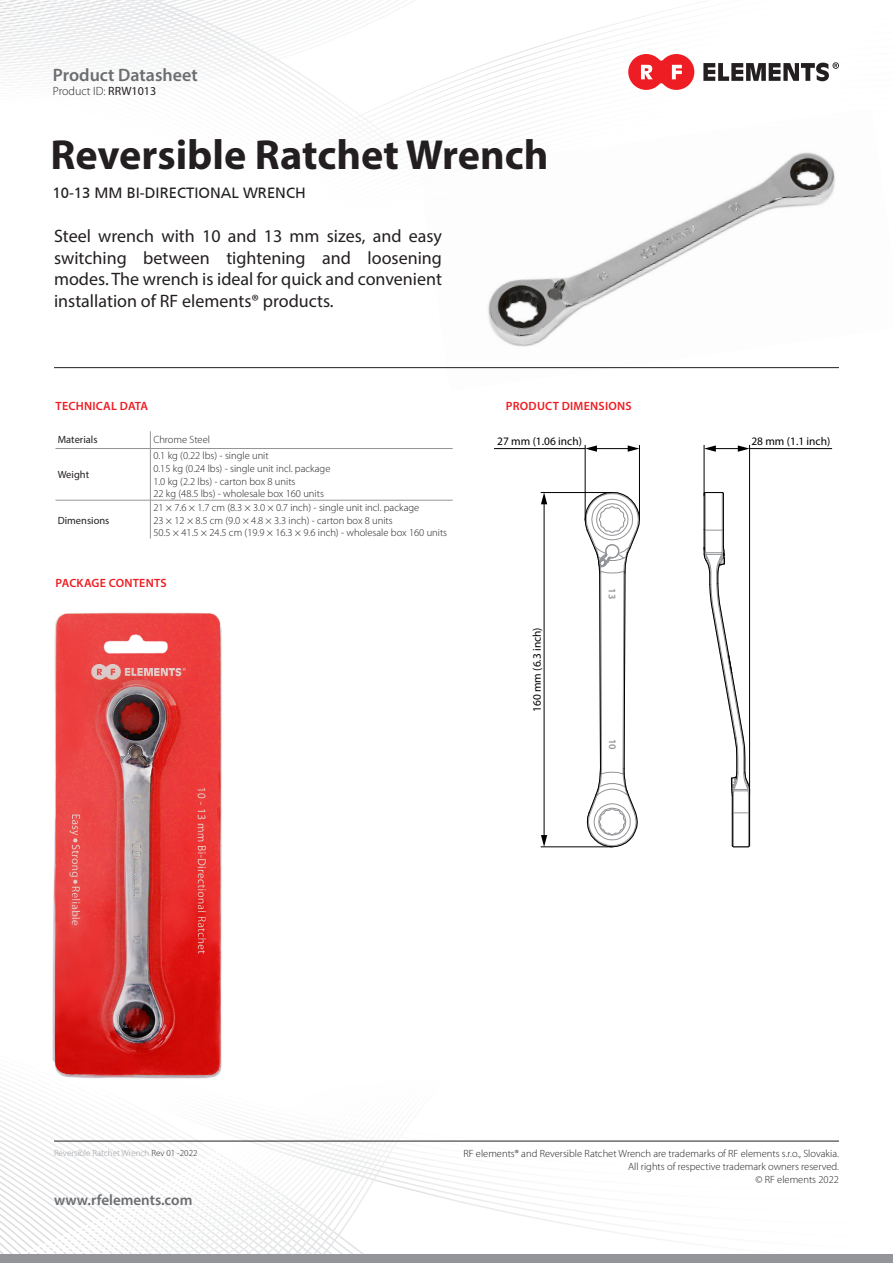
<style>
.page{position:relative;width:893px;height:1263px;background:#fff}
.page>*{position:absolute;margin:0;border:0;box-sizing:border-box;transform-origin:0 0}
.t1{font:700 42.15px "Myriad Pro";color:#231f20}
.t2{font:18px/21.6px "Myriad Pro";color:#231f20;text-align:justify}
.t3{font:600 18px "Myriad Pro";color:#6c6d70}
.t4{font:600 15px "Myriad Pro";color:#6c6d70}
.t5{font:14.85px "Frutiger CE";color:#231f20}
.t6{font:600 12px "Myriad Pro";letter-spacing:.02em;color:#ee1d23}
.t7{font:300 12px "Myriad Pro";color:#231f20}
.t8{font:11.4px "Myriad Pro";color:#000}
.t9{font:300 10.5px "Myriad Pro";color:#231f20}
.t10{font:10.5px "Myriad Pro";color:#231f20}
.t11{font:600 10.2px "Myriad Pro";color:#929497}
.t12{font:300 9px "Myriad Pro";color:#939598}
.s1{font-weight:400}
.s2{color:#231f20}
</style>
<div class="page">
<img style="left:419px;top:262px;width:420px;height:107px">
<svg style="left:0;top:1086px;width:70px;height:169px"></svg>
<svg style="left:70px;top:1110px;width:823px;height:145px"></svg>
<svg style="left:72px;top:1110px;width:821px;height:141px"></svg>
<svg style="left:74px;top:1110px;width:819px;height:128px"></svg>
<svg style="left:75px;top:1110px;width:818px;height:117px"></svg>
<svg style="left:77px;top:1110px;width:812px;height:111px"></svg>
<svg style="left:79px;top:1110px;width:802px;height:106px"></svg>
<svg style="left:81px;top:1110px;width:792px;height:100px"></svg>
<svg style="left:83px;top:1110px;width:781px;height:95px"></svg>
<svg style="left:85px;top:1110px;width:771px;height:89px"></svg>
<svg style="left:87px;top:1110px;width:761px;height:84px"></svg>
<svg style="left:89px;top:1110px;width:750px;height:78px"></svg>
<svg style="left:91px;top:1078px;width:740px;height:105px"></svg>
<svg style="left:0;top:40px;width:199px;height:46px"></svg>
<svg style="left:272px;top:89px;width:563px;height:173px"></svg>
<svg style="left:628px;top:54px;width:66px;height:36px"></svg>
<svg style="left:703px;top:62px;width:136px;height:19px"></svg>
<div style="left:0;top:1255px;width:893px;height:8px;background:#939598"></div>
<svg style="left:150px;top:431px;width:1px;height:17px"></svg>
<hr style="left:56px;top:448px;width:94px;height:1px;background:#939598">
<hr style="left:150px;top:448px;width:303px;height:1px;background:#939598">
<hr style="left:150px;top:449px;width:1px;height:51px;background:#939598">
<hr style="left:56px;top:500px;width:94px;height:1px;background:#939598">
<hr style="left:150px;top:500px;width:303px;height:1px;background:#939598">
<hr style="left:150px;top:500px;width:1px;height:38px;background:#939598">
<hr style="left:54px;top:1141px;width:785px;height:1px;background:#231f20">
<hr style="left:54px;top:367px;width:785px;height:1px;background:#231f20">
<img style="left:52px;top:612px;width:170px;height:466px">
<hr style="left:705px;top:492px;width:1px;height:38px;background:#929497">
<hr style="left:722px;top:492px;width:1px;height:38px;background:#929497">
<hr style="left:733px;top:813px;width:1px;height:34px;background:#929497">
<hr style="left:748px;top:813px;width:1px;height:34px;background:#929497">
<svg style="left:585px;top:492px;width:55px;height:355px"></svg>
<svg style="left:705px;top:492px;width:19px;height:2px"></svg>
<svg style="left:732px;top:846px;width:18px;height:1px"></svg>
<hr style="left:704px;top:494px;width:1px;height:36px;background:#000">
<hr style="left:723px;top:494px;width:1px;height:36px;background:#000">
<hr style="left:749px;top:813px;width:1px;height:33px;background:#000">
<hr style="left:732px;top:813px;width:1px;height:33px;background:#000">
<svg style="left:704px;top:530px;width:46px;height:283px"></svg>
<hr style="left:544px;top:502px;width:1px;height:335px;background:#000">
<svg style="left:541px;top:493px;width:6px;height:11px"></svg>
<svg style="left:541px;top:835px;width:6px;height:11px"></svg>
<hr style="left:541px;top:492px;width:70px;height:1px;background:#000">
<hr style="left:541px;top:846px;width:71px;height:1px;background:#000">
<hr style="left:595px;top:448px;width:35px;height:1px;background:#000">
<svg style="left:628px;top:445px;width:11px;height:7px"></svg>
<svg style="left:586px;top:445px;width:11px;height:7px"></svg>
<hr style="left:639px;top:445px;width:1px;height:75px;background:#000">
<hr style="left:585px;top:445px;width:1px;height:75px;background:#000">
<hr style="left:494px;top:448px;width:91px;height:1px;background:#000">
<svg style="left:705px;top:445px;width:44px;height:7px"></svg>
<hr style="left:749px;top:445px;width:1px;height:348px;background:#000">
<hr style="left:704px;top:445px;width:1px;height:51px;background:#000">
<hr style="left:750px;top:448px;width:82px;height:1px;background:#000">
<p class="t3" style="left:53px;top:63px;width:146px">Product Datasheet</p>
<p class="t7" style="left:53px;top:85px;width:105px">Product ID: <span class="s1">RRW1013</span></p>
<p class="t1" style="left:50px;top:127px;width:499px">Reversible Ratchet Wrench</p>
<p class="t5" style="left:52px;top:185px;width:255px">10-13 MM BI-DIRECTIONAL WRENCH</p>
<p class="t2" style="left:54px;top:225px;width:389px">Steel wrench with 10 and 13 mm sizes, and easy switching between tightening and loosening modes. The wrench is ideal for quick and convenient installation of RF elements® products.</p>
<p class="t6" style="left:56px;top:398px;width:94px">TECHNICAL DATA</p>
<p class="t10" style="left:58px;top:433px;width:41px">Materials</p>
<p class="t9" style="left:153px;top:434px;width:58px">Chrome Steel</p>
<p class="t10" style="left:58px;top:468px;width:33px">Weight</p>
<p class="t9" style="left:153px;top:450px;width:117px">0.1 kg (0.22 lbs) - single unit</p>
<p class="t9" style="left:153px;top:463px;width:179px">0.15 kg (0.24 lbs) - single unit incl. package</p>
<p class="t9" style="left:153px;top:475px;width:144px">1.0 kg (2.2 lbs) - carton box 8 units</p>
<p class="t9" style="left:153px;top:488px;width:172px">22 kg (48.5 lbs) - wholesale box 160 units</p>
<p class="t10" style="left:58px;top:514px;width:53px">Dimensions</p>
<p class="t9" style="left:153px;top:502px;width:267px">21 × 7.6 × 1.7 cm (8.3 × 3.0 × 0.7 inch) - single unit incl. package</p>
<p class="t9" style="left:153px;top:514px;width:241px">23 × 12 × 8.5 cm (9.0 × 4.8 × 3.3 inch) - carton box 8 units</p>
<p class="t9" style="left:153px;top:527px;width:295px">50.5 × 41.5 × 24.5 cm (19.9 × 16.3 × 9.6 inch) - wholesale box 160 units</p>
<p class="t6" style="left:56px;top:575px;width:113px">PACKAGE CONTENTS</p>
<p class="t6" style="left:506px;top:398px;width:127px">PRODUCT DIMENSIONS</p>
<p class="t8" style="left:497px;top:435px;width:86px">27 mm (1.06 inch)</p>
<p class="t8" style="left:751px;top:435px;width:80px">28 mm (1.1 inch)</p>
<p class="t8" style="left:530px;top:712px;width:86px;rotate:-90deg">160 mm (6.3 inch)</p>
<p class="t11" style="left:619px;top:588px;width:12px;rotate:90deg">13</p>
<p class="t11" style="left:619px;top:739px;width:12px;rotate:90deg">10</p>
<p class="t12" style="left:54px;top:1148px;width:145px">Reversible Ratchet Wrench <span class="s2">Rev 01 -2022</span></p>
<p class="t4" style="left:54px;top:1190px;width:140px">www.rfelements.com</p>
<p class="t9" style="left:463px;top:1148px;width:377px">RF elements® and Reversible Ratchet Wrench are trademarks of RF elements s.r.o., Slovakia.</p>
<p class="t9" style="left:628px;top:1161px;width:212px">All rights of respective trademark owners reserved.</p>
<p class="t9" style="left:755px;top:1173px;width:85px">© RF elements 2022</p>
</div>
